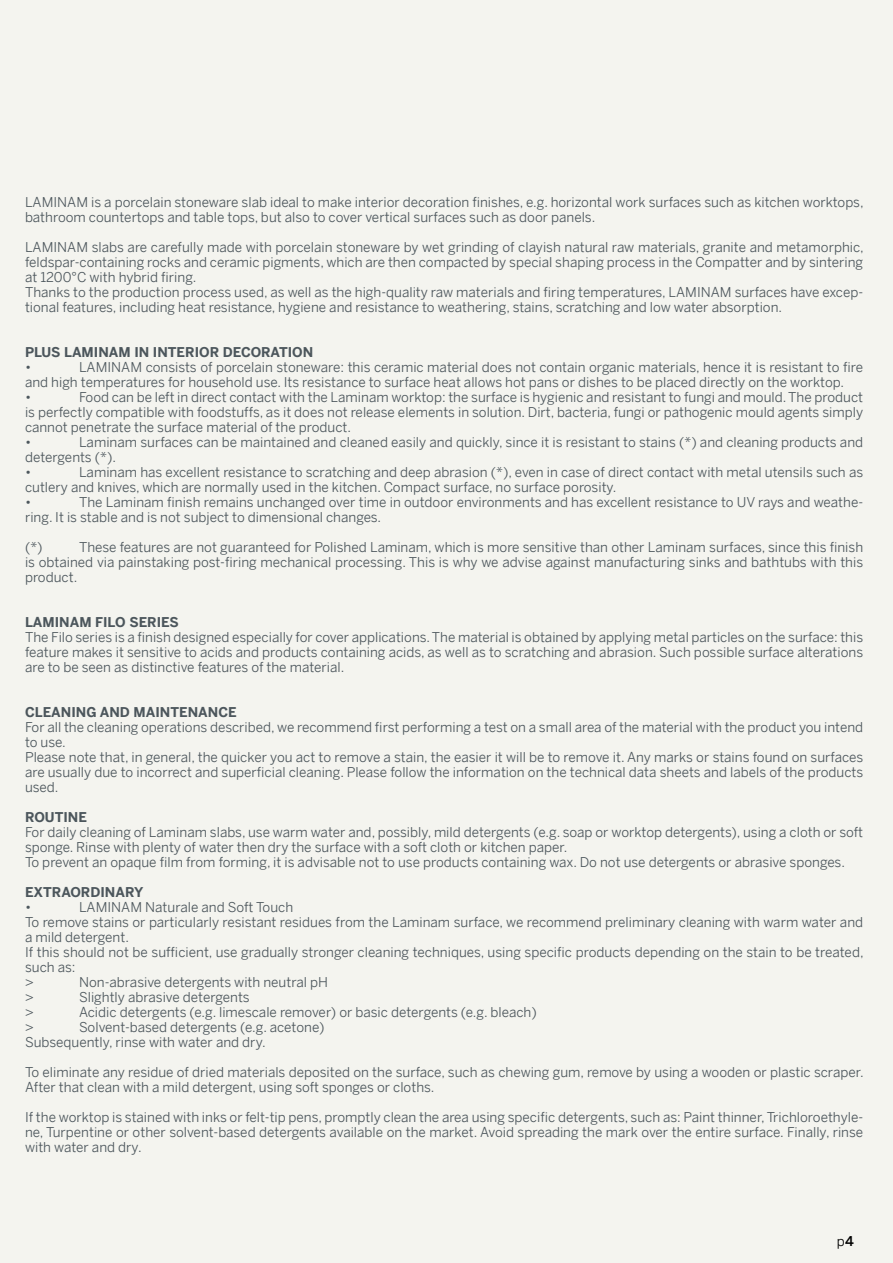
<style>
.page{position:relative;width:893px;height:1263px;background:#f4f4ef}
.page>*{position:absolute;margin:0;border:0;box-sizing:border-box;transform-origin:0 0}
.t1{font:13.5px/15px "Benton Sans";color:#4c565c}
.t2{font:700 13.5px "Benton Sans";color:#4c565c}
.t3{font:13.5px "Benton Sans";color:#000}
.s1{font-weight:500}
</style>
<div class="page">
<p class="t1" style="left:25px;top:195px;width:840px">LAMINAM is a porcelain stoneware slab ideal to make interior decoration finishes, e.g. horizontal work surfaces such as kitchen worktops, bathroom countertops and table tops, but also to cover vertical surfaces such as door panels.</p>
<p class="t1" style="left:25px;top:240px;width:840px">LAMINAM slabs are carefully made with porcelain stoneware by wet grinding of clayish natural raw materials, granite and metamorphic, feldspar-containing rocks and ceramic pigments, which are then compacted by special shaping process in the Compatter and by sintering at 1200°C with hybrid firing.<br>Thanks to the production process used, as well as the high-quality raw materials and firing temperatures, LAMINAM surfaces have excep&shy;tional features, including heat resistance, hygiene and resistance to weathering, stains, scratching and low water absorption.</p>
<p class="t2" style="left:25px;top:344px;width:290px">PLUS LAMINAM IN INTERIOR DECORATION</p>
<p class="t1" style="left:25px;top:360px;width:8px">•</p>
<p class="t1" style="left:25px;top:360px;width:840px;text-indent:54px">LAMINAM consists of porcelain stoneware: this ceramic material does not contain organic materials, hence it is resistant to fire and high temperatures for household use. Its resistance to surface heat allows hot pans or dishes to be placed directly on the worktop.<br>•</p>
<p class="t1" style="left:25px;top:390px;width:840px;text-indent:54px">Food can be left in direct contact with the Laminam worktop: the surface is hygienic and resistant to fungi and mould. The product is perfectly compatible with foodstuffs, as it does not release elements in solution. Dirt, bacteria, fungi or pathogenic mould agents simply cannot penetrate the surface material of the product.<br>•</p>
<p class="t1" style="left:25px;top:435px;width:840px;text-indent:54px">Laminam surfaces can be maintained and cleaned easily and quickly, since it is resistant to stains (*) and cleaning products and detergents (*).<br>•</p>
<p class="t1" style="left:25px;top:465px;width:840px;text-indent:54px">Laminam has excellent resistance to scratching and deep abrasion (*), even in case of direct contact with metal utensils such as cutlery and knives, which are normally used in the kitchen. Compact surface, no surface porosity.<br>•</p>
<p class="t1" style="left:25px;top:495px;width:840px;text-indent:54px">The Laminam finish remains unchanged over time in outdoor environments and has excellent resistance to UV rays and weathe&shy;ring. It is stable and is not subject to dimensional changes.</p>
<p class="t1" style="left:25px;top:540px;width:19px">(*)</p>
<p class="t1" style="left:25px;top:540px;width:840px;text-align:justify;text-indent:54px">These features are not guaranteed for Polished Laminam, which is more sensitive than other Laminam surfaces, since this finish is obtained via painstaking post-firing mechanical processing. This is why we advise against manufacturing sinks and bathtubs with this product.</p>
<p class="t2" style="left:25px;top:614px;width:155px">LAMINAM FILO SERIES</p>
<p class="t1" style="left:25px;top:630px;width:840px;text-align:justify">The Filo series is a finish designed especially for cover applications. The material is obtained by applying metal particles on the surface: this feature makes it sensitive to acids and products containing acids, as well as to scratching and abrasion. Such possible surface alterations are to be seen as distinctive features of the material.</p>
<p class="t2" style="left:25px;top:704px;width:213px">CLEANING AND MAINTENANCE</p>
<p class="t1" style="left:25px;top:720px;width:840px">For all the cleaning operations described, we recommend first performing a test on a small area of the material with the product you intend to use.<br>Please note that, in general, the quicker you act to remove a stain, the easier it will be to remove it. Any marks or stains found on surfaces are usually due to incorrect and superficial cleaning. Please follow the information on the technical data sheets and labels of the products used.</p>
<p class="t2" style="left:25px;top:809px;width:63px">ROUTINE</p>
<p class="t1" style="left:25px;top:825px;width:840px">For daily cleaning of Laminam slabs, use warm water and, possibly, mild detergents (e.g. soap or worktop detergents), using a cloth or soft sponge. Rinse with plenty of water then dry the surface with a soft cloth or kitchen paper.<br>To prevent an opaque film from forming, it is advisable not to use products containing wax. Do not use detergents or abrasive sponges.</p>
<p class="t2" style="left:25px;top:884px;width:120px">EXTRAORDINARY</p>
<p class="t1" style="left:25px;top:900px;width:8px">•</p>
<p class="t1" style="left:25px;top:900px;width:840px;text-indent:54px">LAMINAM Naturale and Soft Touch<br>To remove stains or particularly resistant residues from the Laminam surface, we recommend preliminary cleaning with warm water and a mild detergent.<br>If this should not be sufficient, use gradually stronger cleaning techniques, using specific products depending on the stain to be treated, such as:<br>&gt;</p>
<p class="t1" style="left:79px;top:975px;width:250px">Non-abrasive detergents with neutral pH</p>
<p class="t1" style="left:25px;top:990px;width:10px">&gt;</p>
<p class="t1" style="left:79px;top:990px;width:172px">Slightly abrasive detergents</p>
<p class="t1" style="left:25px;top:1005px;width:10px">&gt;</p>
<p class="t1" style="left:79px;top:1005px;width:459px">Acidic detergents (e.g. limescale remover) or basic detergents (e.g. bleach)</p>
<p class="t1" style="left:25px;top:1020px;width:10px">&gt;</p>
<p class="t1" style="left:25px;top:1020px;width:301px;text-indent:54px">Solvent-based detergents (e.g. acetone)<br>Subsequently, rinse with water and dry.</p>
<p class="t1" style="left:25px;top:1065px;width:840px">To eliminate any residue of dried materials deposited on the surface, such as chewing gum, remove by using a wooden or plastic scraper.<br>After that clean with a mild detergent, using soft sponges or cloths.</p>
<p class="t1" style="left:25px;top:1110px;width:840px;text-align:justify">If the worktop is stained with inks or felt-tip pens, promptly clean the area using specific detergents, such as: Paint thinner, Trichloroethyle&shy;ne, Turpentine or other solvent-based detergents available on the market. Avoid spreading the mark over the entire surface. Finally, rinse with water and dry.</p>
<p class="t3" style="left:837px;top:1233px;width:19px">p<span class="s1">4</span></p>
</div>
